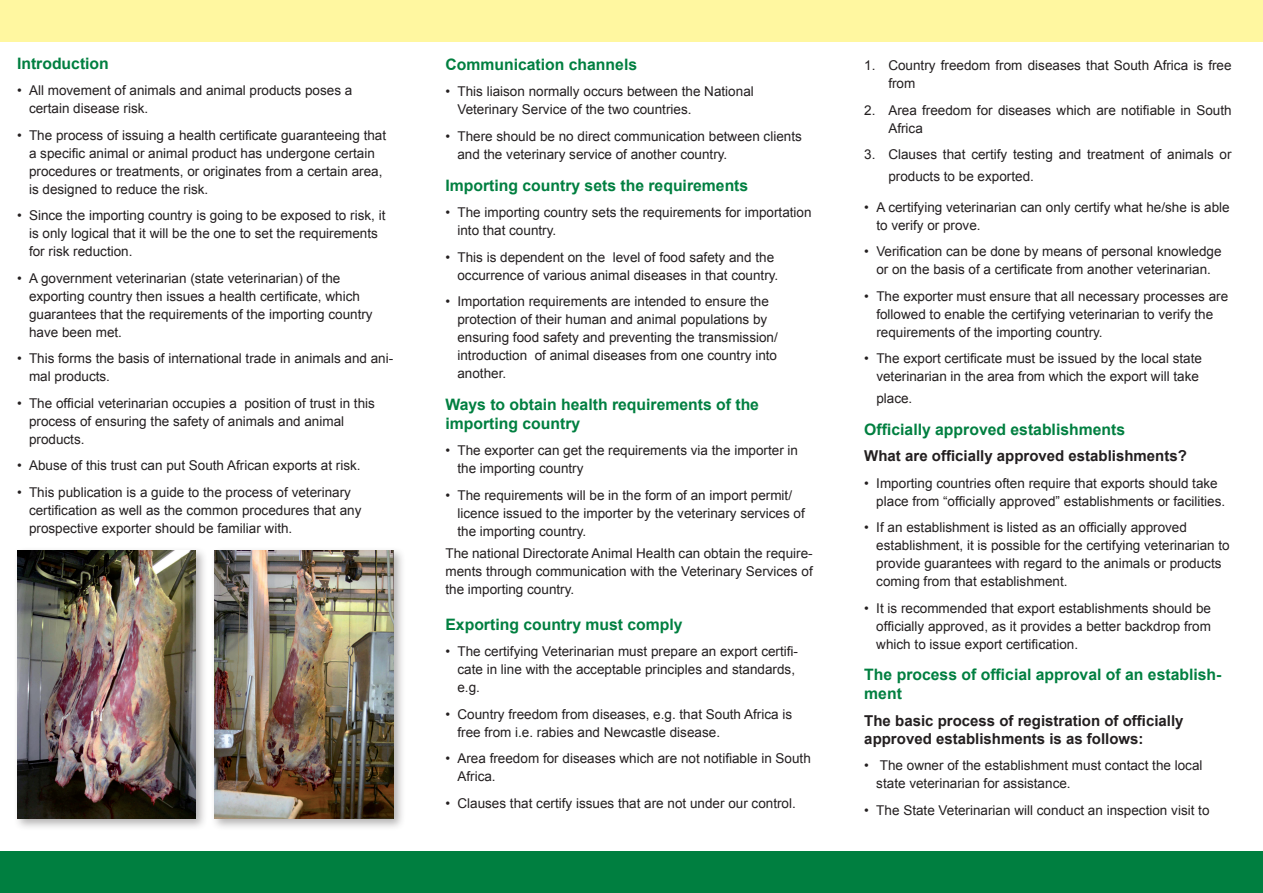
<style>
.page{position:relative;width:1263px;height:893px;background:#fff}
.page>*{position:absolute;margin:0;border:0;box-sizing:border-box;transform-origin:0 0}
.t1{font:700 15.75px/18.9px "Arial";color:#007f40}
.t2{font:700 15px/18px "Arial";color:#231f20}
.t3{font:13.5px/18px "Arial";color:#231f20}
</style>
<div class="page">
<div style="left:0;top:852px;width:1263px;height:41px;background:#007f40"></div>
<div style="left:0;top:0;width:1263px;height:41px;background:#fff7a0"></div>
<div style="left:13px;top:547px;width:195px;height:284px;background:#231f20;opacity:.34"></div>
<img style="left:17px;top:551px;width:179px;height:268px">
<div style="left:210px;top:547px;width:195px;height:284px;background:#231f20;opacity:.34"></div>
<img style="left:214px;top:551px;width:179px;height:268px">
<p class="t1" style="left:17px;top:54px;width:93px">Introduction</p>
<p class="t3" style="left:29px;top:82px;width:325px;text-indent:-12px">• All movement of animals and animal products poses a certain disease risk.</p>
<p class="t3" style="left:29px;top:126px;width:359px;text-indent:-12px">• The process of issuing a health certificate guaranteeing that a specific animal or animal product has undergone certain procedures or treatments, or originates from a certain area, is designed to reduce the risk.</p>
<p class="t3" style="left:29px;top:207px;width:358px;text-indent:-12px">• Since the importing country is going to be exposed to risk, it is only logical that it will be the one to set the requirements for risk reduction.</p>
<p class="t3" style="left:29px;top:269px;width:345px;text-indent:-12px">• A government veterinarian (state veterinarian) of the exporting country then issues a health certificate, which guarantees that the requirements of the importing country have been met.</p>
<p class="t3" style="left:29px;top:350px;width:366px;text-indent:-12px">• This forms the basis of international trade in animals and ani&shy;mal products.</p>
<p class="t3" style="left:29px;top:394px;width:347px;text-indent:-12px">• The official veterinarian occupies a position of trust in this process of ensuring the safety of animals and animal products.</p>
<p class="t3" style="left:17px;top:457px;width:345px">• Abuse of this trust can put South African exports at risk.</p>
<p class="t3" style="left:29px;top:483px;width:334px;text-indent:-12px">• This publication is a guide to the process of veterinary certification as well as the common procedures that any prospective exporter should be familiar with.</p>
<p class="t1" style="left:445px;top:55px;width:193px">Communication channels</p>
<p class="t3" style="left:457px;top:83px;width:298px;text-indent:-12px">• This liaison normally occurs between the National<br>Veterinary Service of the two countries.</p>
<p class="t3" style="left:457px;top:127px;width:346px;text-indent:-12px">• There should be no direct communication between clients and the veterinary service of another country.</p>
<p class="t1" style="left:445px;top:176px;width:304px">Importing country sets the requirements</p>
<p class="t3" style="left:457px;top:204px;width:356px;text-indent:-12px">• The importing country sets the requirements for importation into that country.</p>
<p class="t3" style="left:457px;top:248px;width:322px;text-indent:-12px">• This is dependent on the level of food safety and the occurrence of various animal diseases in that country.</p>
<p class="t3" style="left:457px;top:292px;width:322px;text-indent:-12px">• Importation requirements are intended to ensure the protection of their human and animal populations by ensuring food safety and preventing the transmission/ introduction of animal diseases from one country into another.</p>
<p class="t1" style="left:445px;top:395px;width:315px">Ways to obtain health requirements of the importing country</p>
<p class="t3" style="left:457px;top:442px;width:342px;text-indent:-12px">• The exporter can get the requirements via the importer in the importing country</p>
<p class="t3" style="left:457px;top:486px;width:349px;text-indent:-12px">• The requirements will be in the form of an import permit/ licence issued to the importer by the veterinary services of the importing country.</p>
<p class="t3" style="left:445px;top:544px;width:369px;text-align:justify">The national Directorate Animal Health can obtain the require&shy;ments through communication with the Veterinary Services of the importing country.</p>
<p class="t1" style="left:445px;top:615px;width:239px">Exporting country must comply</p>
<p class="t3" style="left:457px;top:643px;width:342px;text-indent:-12px">• The certifying Veterinarian must prepare an export certifi&shy;cate in line with the acceptable principles and standards, e.g.</p>
<p class="t3" style="left:457px;top:705px;width:336px;text-indent:-12px">• Country freedom from diseases, e.g. that South Africa is free from i.e. rabies and Newcastle disease.</p>
<p class="t3" style="left:457px;top:750px;width:355px;text-indent:-12px">• Area freedom for diseases which are not notifiable in South<br>Africa.</p>
<p class="t3" style="left:445px;top:794px;width:352px">• Clauses that certify issues that are not under our control.</p>
<p class="t3" style="left:888px;top:57px;width:345px;text-indent:-24px">1. Country freedom from diseases that South Africa is free from</p>
<p class="t3" style="left:888px;top:101px;width:345px;text-indent:-24px">2. Area freedom for diseases which are notifiable in South<br>Africa</p>
<p class="t3" style="left:888px;top:144px;width:345px;line-height:21.6px;text-indent:-24px">3. Clauses that certify testing and treatment of animals or products to be exported.</p>
<p class="t3" style="left:876px;top:198px;width:355px;text-indent:-12px">• A certifying veterinarian can only certify what he/she is able to verify or prove.</p>
<p class="t3" style="left:864px;top:243px;width:359px;text-align:center">• Verification can be done by means of personal knowledge or on the basis of a certificate from another veterinarian.</p>
<p class="t3" style="left:876px;top:287px;width:353px;text-indent:-12px">• The exporter must ensure that all necessary processes are followed to enable the certifying veterinarian to verify the requirements of the importing country.</p>
<p class="t3" style="left:864px;top:350px;width:339px;text-align:right">• The export certificate must be issued by the local state veterinarian in the area from which the export will take</p>
<p class="t3" style="left:876px;top:389px;width:38px">place.</p>
<p class="t1" style="left:864px;top:420px;width:262px">Officially approved establishments</p>
<p class="t2" style="left:864px;top:447px;width:324px">What are officially approved establishments?</p>
<p class="t3" style="left:876px;top:474px;width:350px;text-indent:-12px">• Importing countries often require that exports should take place from “officially approved” establishments or facilities.</p>
<p class="t3" style="left:876px;top:518px;width:355px;text-indent:-12px">• If an establishment is listed as an officially approved establishment, it is possible for the certifying veterinarian to provide guarantees with regard to the animals or products coming from that establishment.</p>
<p class="t3" style="left:876px;top:599px;width:336px;text-align:justify;text-indent:-12px">• It is recommended that export establishments should be officially approved, as it provides a better backdrop from which to issue export certification.</p>
<p class="t1" style="left:864px;top:666px;width:359px">The process of official approval of an establish&shy;ment</p>
<p class="t2" style="left:864px;top:712px;width:321px">The basic process of registration of officially approved establishments is as follows:</p>
<p class="t3" style="left:876px;top:757px;width:328px;text-indent:-12px">• The owner of the establishment must contact the local state veterinarian for assistance.</p>
<p class="t3" style="left:864px;top:801px;width:347px">• The State Veterinarian will conduct an inspection visit to</p>
</div>
